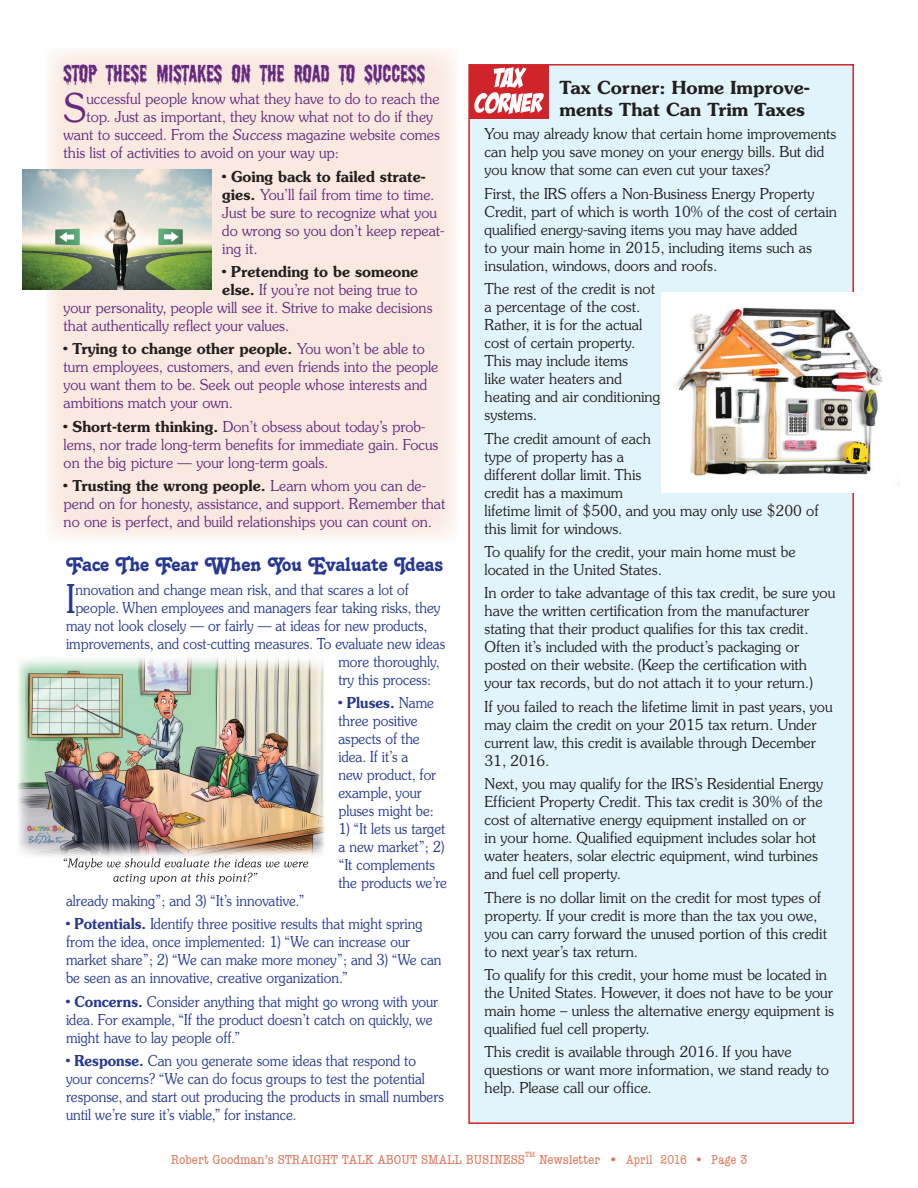
<style>
.page{position:relative;width:918px;height:1188px;background:#fff}
.page>*{position:absolute;margin:0;border:0;box-sizing:border-box;transform-origin:0 0}
.t1{font:300 39.6px "Souvenir Greek";color:#263891;scale:.91 1}
.t2{font:300 39.6px "Souvenir Greek";color:#652a7f;scale:.96 1}
.t3{font:25.5px "Tango DTC";color:#263891}
.t4{font:22.5px "Shlop";color:#652a7f;scale:.96 1}
.t5{font:600 18px/21.6px "Souvenir";color:#231f20}
.t6{font:300 15px/18px "Souvenir Greek";color:#231f20}
.t7{font:300 15px/18px "Souvenir Greek";color:#263891;scale:.91 1}
.t8{font:300 15px/18px "Souvenir Greek";color:#652a7f;scale:.96 1}
.t9{font:600 15px "Souvenir";color:#231f20;scale:.96 1}
.t10{font:600 15px "Souvenir";color:#263891;scale:.91 1}
.t11{font:condensed 13.5px "American Typewriter";color:#df755b;scale:1.1 1}
.t12{font:condensed 7.8px "American Typewriter";color:#df755b;scale:1.1 1}
.s1{font-family:"Souvenir";font-style:italic}
.s2{font-family:"Souvenir";font-weight:600;color:#231f20}
.s3{font-family:"Souvenir Greek";font-weight:300;color:#652a7f}
.s4{font-family:"Souvenir Greek";font-weight:300}
.s5{font-family:"Souvenir";font-weight:600}
</style>
<div class="page">
<img style="left:18px;top:657px;width:307px;height:204px">
<img style="left:45px;top:50px;width:411px;height:488px">
<div style="left:468px;top:64px;width:386px;height:1060px;background:#e1f4fc;border:2px solid #d1232a"></div>
<div style="left:469px;top:65px;width:80px;height:53px;background:#d1232a"></div>
<svg style="left:474px;top:67px;width:70px;height:47px"></svg>
<img style="left:661px;top:293px;width:239px;height:199px">
<img style="left:23px;top:170px;width:189px;height:119px">
<svg style="left:64px;top:858px;width:244px;height:26px"></svg>
<h3 class="t4" style="left:64px;top:62px;width:378px">STOP THESE MISTAKES ON THE ROAD TO SUCCESS</h3>
<h1 class="t2" style="left:64px;top:85px;width:25px">S</h1>
<p class="t8" style="left:86px;top:90px;width:370px">uccessful people know what they have to do to reach the</p>
<p class="t8" style="left:86px;top:108px;width:363px">top. Just as important, they know what not to do if they</p>
<p class="t8" style="left:64px;top:126px;width:393px">want to succeed. From the <span class="s1">Success</span> magazine website comes</p>
<p class="t8" style="left:64px;top:144px;width:289px">this list of activities to avoid on your way up:</p>
<p class="t9" style="left:222px;top:167px;width:213px">• Going back to failed strate-</p>
<p class="t8" style="left:222px;top:185px;width:233px"><span class="s2">gies.</span> You’ll fail from time to time.<br>Just be sure to recognize what you do wrong so you don’t keep repeat&shy;ing it.</p>
<p class="t9" style="left:222px;top:262px;width:206px">• Pretending to be someone</p>
<p class="t8" style="left:64px;top:281px;width:386px;text-indent:159px"><span class="s2">else.</span> If you’re not being true to your personality, people will see it. Strive to make decisions that authentically reflect your values.</p>
<p class="t9" style="left:64px;top:340px;width:378px">• Trying to change other people. <span class="s3">You won’t be able to</span></p>
<p class="t8" style="left:64px;top:358px;width:392px">turn employees, customers, and even friends into the people you want them to be. Seek out people whose interests and ambitions match your own.</p>
<p class="t8" style="left:64px;top:418px;width:392px"><span class="s2">• Short-term thinking.</span> Don’t obsess about today’s prob&shy;lems, nor trade long-term benefits for immediate gain. Focus on the big picture — your long-term goals.</p>
<p class="t9" style="left:64px;top:476px;width:379px">• Trusting the wrong people. <span class="s3">Learn whom you can de-</span></p>
<p class="t8" style="left:64px;top:495px;width:399px">pend on for honesty, assistance, and support. Remember that no one is perfect, and build relationships you can count on.</p>
<h2 class="t3" style="left:66px;top:552px;width:379px">Face The Fear When You Evaluate Ideas</h2>
<h1 class="t1" style="left:66px;top:576px;width:12px">I</h1>
<p class="t7" style="left:75px;top:580px;width:368px">nnovation and change mean risk, and that scares a lot of</p>
<p class="t7" style="left:75px;top:598px;width:403px">people. When employees and managers fear taking risks, they</p>
<p class="t7" style="left:66px;top:616px;width:399px">may not look closely — or fairly — at ideas for new products,</p>
<p class="t7" style="left:66px;top:634px;width:418px">improvements, and cost-cutting measures. To evaluate new ideas</p>
<p class="t7" style="left:338px;top:652px;width:113px">more thoroughly,</p>
<p class="t7" style="left:338px;top:670px;width:103px">try this process:</p>
<p class="t10" style="left:338px;top:693px;width:106px">• Pluses. <span class="s4">Name</span></p>
<p class="t7" style="left:338px;top:712px;width:109px">three positive aspects of the idea. If it’s a new product, for example, your pluses might be:</p>
<p class="t7" style="left:338px;top:820px;width:121px">1) “It lets us target a new market”; 2) “It complements the products we’re</p>
<p class="t7" style="left:66px;top:892px;width:264px">already making”; and 3) “It’s innovative.”</p>
<p class="t7" style="left:66px;top:915px;width:414px"><span class="s5">• Potentials.</span> Identify three positive results that might spring from the idea, once implemented: 1) “We can increase our market share”; 2) “We can make more money”; and 3) “We can be seen as an innovative, creative organization.”</p>
<p class="t7" style="left:66px;top:993px;width:410px"><span class="s5">• Concerns.</span> Consider anything that might go wrong with your idea. For example, “If the product doesn’t catch on quickly, we might have to lay people off.”</p>
<p class="t7" style="left:66px;top:1052px;width:417px"><span class="s5">• Response.</span> Can you generate some ideas that respond to your concerns? “We can do focus groups to test the potential response, and start out producing the products in small numbers until we’re sure it’s viable,” for instance.</p>
<p class="t5" style="left:559px;top:77px;width:252px">Tax Corner: Home Improve&shy;ments That Can Trim Taxes</p>
<p class="t6" style="left:485px;top:125px;width:353px">You may already know that certain home improvements can help you save money on your energy bills. But did you know that some can even cut your taxes?</p>
<p class="t6" style="left:485px;top:185px;width:354px">First, the IRS offers a Non-Business Energy Property Credit, part of which is worth 10% of the cost of certain qualified energy-saving items you may have added<br>to your main home in 2015, including items such as insulation, windows, doors and roofs.</p>
<p class="t6" style="left:485px;top:280px;width:177px">The rest of the credit is not a percentage of the cost.<br>Rather, it is for the actual cost of certain property.<br>This may include items<br>like water heaters and heating and air conditioning systems.</p>
<p class="t6" style="left:485px;top:429px;width:336px">The credit amount of each<br>type of property has a<br>different dollar limit. This<br>credit has a maximum<br>lifetime limit of $500, and you may only use $200 of this limit for windows.</p>
<p class="t6" style="left:485px;top:543px;width:313px">To qualify for the credit, your main home must be located in the United States.</p>
<p class="t6" style="left:485px;top:584px;width:352px">In order to take advantage of this tax credit, be sure you have the written certification from the manufacturer stating that their product qualifies for this tax credit.<br>Often it’s included with the product’s packaging or posted on their website. (Keep the certification with your tax records, but do not attach it to your return.)</p>
<p class="t6" style="left:485px;top:698px;width:350px">If you failed to reach the lifetime limit in past years, you may claim the credit on your 2015 tax return. Under current law, this credit is available through December 31, 2016.</p>
<p class="t6" style="left:485px;top:775px;width:340px">Next, you may qualify for the IRS’s Residential Energy Efficient Property Credit. This tax credit is 30% of the cost of alternative energy equipment installed on or<br>in your home. Qualified equipment includes solar hot water heaters, solar electric equipment, wind turbines and fuel cell property.</p>
<p class="t6" style="left:485px;top:888px;width:344px">There is no dollar limit on the credit for most types of property. If your credit is more than the tax you owe, you can carry forward the unused portion of this credit to next year’s tax return.</p>
<p class="t6" style="left:485px;top:966px;width:351px">To qualify for this credit, your home must be located in the United States. However, it does not have to be your main home – unless the alternative energy equipment is qualified fuel cell property.</p>
<p class="t6" style="left:485px;top:1043px;width:346px">This credit is available through 2016. If you have questions or want more information, we stand ready to help. Please call our office.</p>
<p class="t12" style="left:525px;top:1150px;width:11px">TM</p>
<p class="t11" style="left:171px;top:1153px;width:323px">Robert Goodman’s STRAIGHT TALK ABOUT SMALL BUSINESS</p>
<p class="t11" style="left:539px;top:1153px;width:191px">Newsletter • April 2016 • Page 3</p>
</div>
